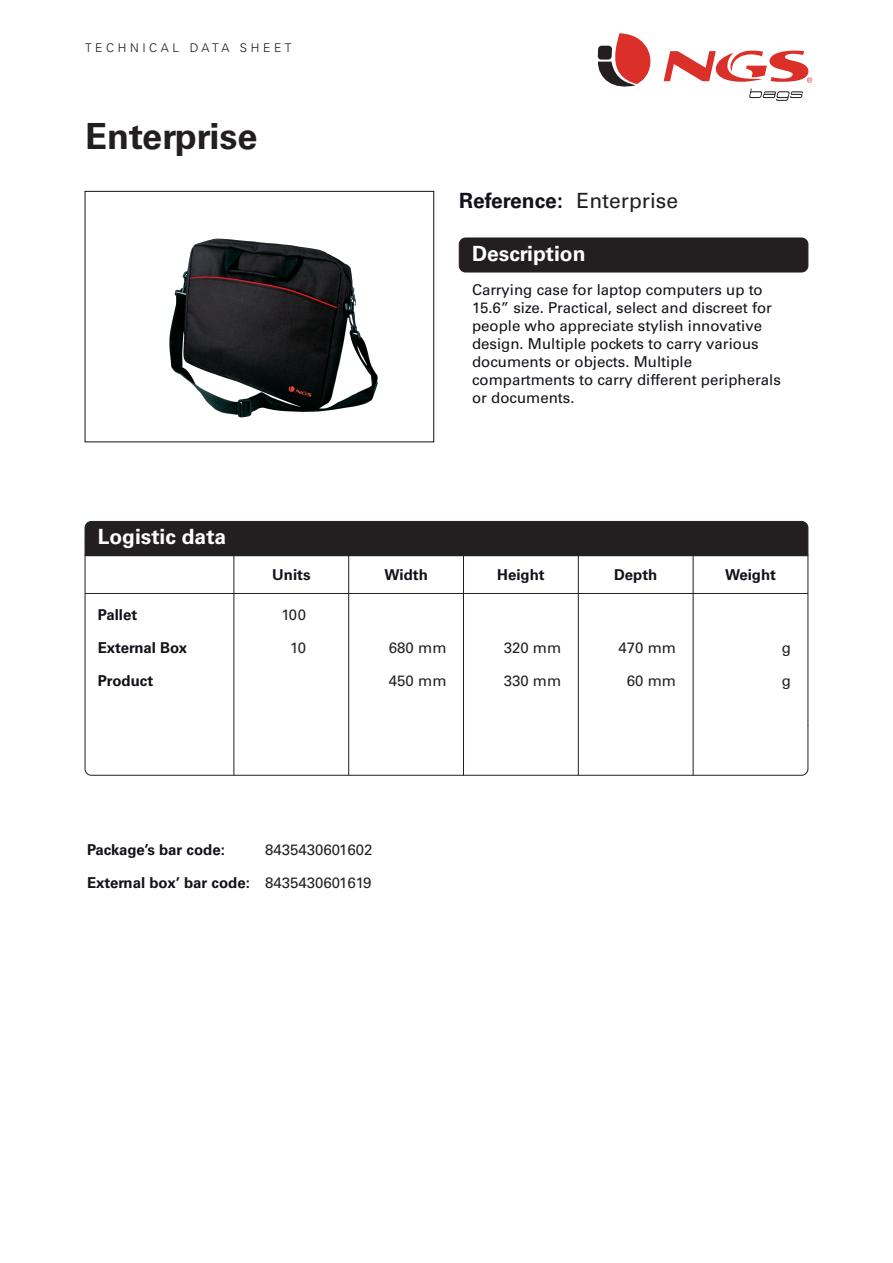
<style>
.page{position:relative;width:893px;height:1263px;background:#fff}
.page>*{position:absolute;margin:0;border:0;box-sizing:border-box;transform-origin:0 0}
.t1{font:700 36px "Univers LTCE";color:#231f20}
.t2{font:700 21px "Univers LTCE";color:#fff}
.t3{font:700 21px "Univers LTCE";color:#12131a}
.t4{font:15px/18px "Univers LTCE";color:#12131a}
.t5{font:700 15px "Univers LTCE";color:#12131a}
.t6{font:15px "Univers LTCE";color:#231f20}
.t7{font:300 12px "Univers LTCE";letter-spacing:.3em;color:#12131a}
.s1{font-weight:400;color:#231f20}
</style>
<div class="page">
<img style="left:169px;top:238px;width:209px;height:180px">
<div style="left:85px;top:191px;width:349px;height:251px;border:1px solid #12131a"></div>
<div style="left:459px;top:238px;width:349px;height:34px;background:#231f20;border-radius:6px"></div>
<div style="left:459px;top:238px;width:349px;height:34px;border:1px solid #231f20;border-radius:6px"></div>
<div style="left:85px;top:521px;width:723px;height:34px;background:#231f20"></div>
<svg style="left:85px;top:556px;width:723px;height:220px"></svg>
<hr style="left:85px;top:555px;width:723px;height:1px;background:#231f20">
<hr style="left:85px;top:593px;width:723px;height:1px;background:#231f20">
<hr style="left:693px;top:555px;width:1px;height:220px;background:#231f20">
<hr style="left:578px;top:555px;width:1px;height:220px;background:#231f20">
<hr style="left:463px;top:555px;width:1px;height:220px;background:#231f20">
<hr style="left:348px;top:555px;width:1px;height:220px;background:#231f20">
<hr style="left:234px;top:555px;width:1px;height:220px;background:#231f20">
<svg style="left:598px;top:33px;width:214px;height:68px"></svg>
<div style="left:598px;top:46px;width:14px;height:14px;background:#231f20;border-radius:4px"></div>
<p class="t7" style="left:85px;top:41px;width:208px">TECHNICAL DATA SHEET</p>
<p class="t1" style="left:85px;top:115px;width:174px">Enterprise</p>
<p class="t3" style="left:459px;top:189px;width:220px">Reference: <span class="s1">Enterprise</span></p>
<p class="t2" style="left:472px;top:241px;width:115px">Description</p>
<p class="t4" style="left:472px;top:281px;width:310px">Carrying case for laptop computers up to 15.6” size. Practical, select and discreet for people who appreciate stylish innovative design. Multiple pockets to carry various documents or objects. Multiple compartments to carry different peripherals or documents.</p>
<p class="t2" style="left:98px;top:524px;width:130px">Logistic data</p>
<p class="t5" style="left:98px;top:606px;width:41px">Pallet</p>
<p class="t5" style="left:98px;top:639px;width:91px">External Box</p>
<p class="t5" style="left:98px;top:672px;width:57px">Product</p>
<p class="t5" style="left:272px;top:565px;width:40px">Units</p>
<p class="t5" style="left:384px;top:565px;width:45px">Width</p>
<p class="t5" style="left:497px;top:565px;width:49px">Height</p>
<p class="t5" style="left:614px;top:565px;width:45px">Depth</p>
<p class="t5" style="left:725px;top:565px;width:53px">Weight</p>
<p class="t6" style="left:281px;top:606px;width:26px">100</p>
<p class="t6" style="left:290px;top:639px;width:17px">10</p>
<p class="t6" style="left:389px;top:639px;width:59px">680 mm</p>
<p class="t6" style="left:504px;top:639px;width:59px">320 mm</p>
<p class="t6" style="left:619px;top:639px;width:59px">470 mm</p>
<p class="t6" style="left:782px;top:639px;width:11px">g</p>
<p class="t6" style="left:389px;top:672px;width:59px">450 mm</p>
<p class="t6" style="left:504px;top:672px;width:59px">330 mm</p>
<p class="t6" style="left:627px;top:672px;width:51px">60 mm</p>
<p class="t6" style="left:782px;top:672px;width:11px">g</p>
<p class="t5" style="left:87px;top:841px;width:139px">Package’s bar code:</p>
<p class="t5" style="left:87px;top:874px;width:164px">External box’ bar code:</p>
<p class="t6" style="left:265px;top:841px;width:109px">8435430601602</p>
<p class="t6" style="left:265px;top:874px;width:108px">8435430601619</p>
</div>
